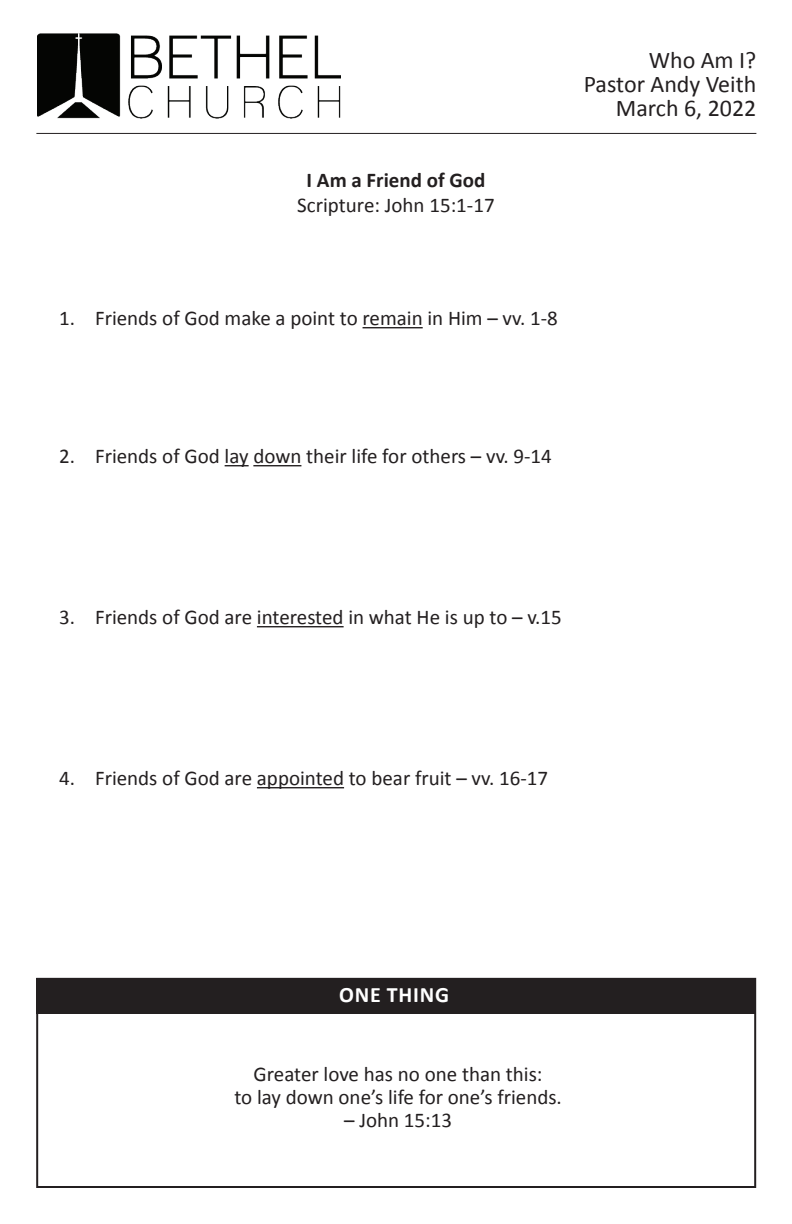
<style>
.page{position:relative;width:792px;height:1224px;background:#fff}
.page>*{position:absolute;margin:0;border:0;box-sizing:border-box;transform-origin:0 0}
.t1{font:24px/24px "Calibri";color:#231f20;text-align:right}
.t2{font:700 22px "Calibri";letter-spacing:.04em;color:#fff}
.t3{font:21px/23px "Calibri";color:#231f20;text-align:center}
.t4{font:700 21px "Calibri";color:#231f20}
</style>
<div class="page">
<hr style="left:36px;top:133px;width:720px;height:1px;background:#231f20">
<img style="left:37px;top:34px;width:303px;height:84px">
<hr style="left:363px;top:327px;width:60px;height:1px;background:#231f20">
<svg style="left:225px;top:465px;width:24px;height:1px"></svg>
<hr style="left:253px;top:465px;width:48px;height:1px;background:#231f20">
<hr style="left:257px;top:626px;width:87px;height:1px;background:#231f20">
<hr style="left:257px;top:787px;width:87px;height:1px;background:#231f20">
<div style="left:36px;top:978px;width:720px;height:36px;background:#231f20"></div>
<div style="left:36px;top:978px;width:720px;height:210px;border:2px solid #231f20"></div>
<p class="t4" style="left:307px;top:166px;width:180px">I Am a Friend of God</p>
<p class="t3" style="left:297px;top:194px;width:199px">Scripture: John 15:1-17</p>
<p class="t1" style="left:584px;top:48px;width:174px">Who Am I?<br>Pastor Andy Veith<br>March 6, 2022</p>
<p class="t3" style="left:59px;top:307px;width:500px">1. Friends of God make a point to remain in Him – vv. 1-8</p>
<p class="t3" style="left:59px;top:445px;width:494px">2. Friends of God lay down their life for others – vv. 9-14</p>
<p class="t3" style="left:59px;top:606px;width:504px">3. Friends of God are interested in what He is up to – v.15</p>
<p class="t3" style="left:59px;top:767px;width:491px">4. Friends of God are appointed to bear fruit – vv. 16-17</p>
<p class="t2" style="left:339px;top:981px;width:112px">ONE THING</p>
<p class="t3" style="left:234px;top:1063px;width:329px">Greater love has no one than this:<br>to lay down one’s life for one’s friends.</p>
<p class="t3" style="left:344px;top:1109px;width:109px">– John 15:13</p>
</div>
